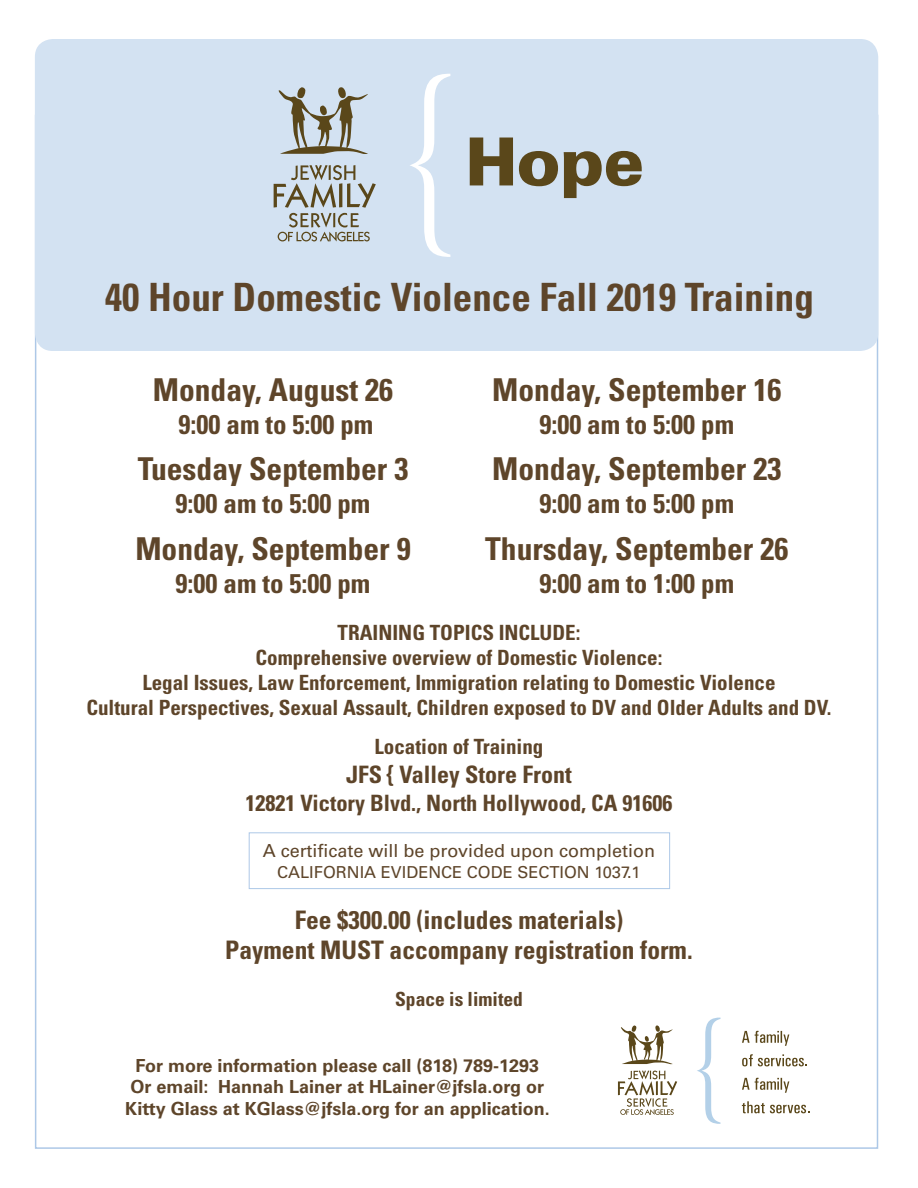
<style>
.page{position:relative;width:918px;height:1188px;background:#fff}
.page>*{position:absolute;margin:0;border:0;box-sizing:border-box;transform-origin:0 0}
.t1{font:700 condensed 39px "Univers";color:#5e452a}
.t2{font:700 condensed 31.5px "Univers";color:#5e452a}
.t3{font:700 condensed 27px "Univers";color:#5e452a}
.t4{font:700 condensed 25.5px "Univers";color:#5e452a}
.t5{font:700 condensed 24px "Univers";color:#5e452a}
.t6{font:700 condensed 22.5px "Univers";color:#5e452a}
.t7{font:700 condensed 21px "Univers";color:#5e452a}
.t8{font:700 condensed 19.5px "Univers";color:#5e452a}
.t9{font:700 18px "Univers";color:#5e452a}
.t10{font:18px "Univers";color:#5e452a}
.t11{font:16.5px "Univers";color:#5e452a}
</style>
<div class="page">
<div style="left:35px;top:39px;width:843px;height:312px;background:#d3e2f2;border-radius:18px"></div>
<svg style="left:697px;top:1018px;width:23px;height:106px"></svg>
<svg style="left:742px;top:1031px;width:47px;height:15px"></svg>
<svg style="left:742px;top:1054px;width:65px;height:12px"></svg>
<svg style="left:742px;top:1078px;width:47px;height:15px"></svg>
<svg style="left:742px;top:1101px;width:68px;height:12px"></svg>
<svg style="left:621px;top:1025px;width:52px;height:39px"></svg>
<svg style="left:618px;top:1071px;width:59px;height:44px"></svg>
<div style="left:249px;top:832px;width:421px;height:57px;border:1px solid #adc8e7"></div>
<svg style="left:410px;top:74px;width:40px;height:183px"></svg>
<svg style="left:279px;top:87px;width:89px;height:67px"></svg>
<svg style="left:274px;top:165px;width:102px;height:76px"></svg>
<svg style="left:470px;top:138px;width:43px;height:47px"></svg>
<svg style="left:519px;top:151px;width:39px;height:35px"></svg>
<svg style="left:564px;top:151px;width:78px;height:47px"></svg>
<p class="t1" style="left:105px;top:273px;width:711px">40 Hour Domestic Violence Fall 2019 Training</p>
<p class="t2" style="left:153px;top:370px;width:242px">Monday, August 26</p>
<p class="t3" style="left:179px;top:407px;width:196px">9:00 am to 5:00 pm</p>
<p class="t2" style="left:138px;top:450px;width:272px">Tuesday September 3</p>
<p class="t3" style="left:176px;top:487px;width:196px">9:00 am to 5:00 pm</p>
<p class="t2" style="left:135px;top:529px;width:277px">Monday, September 9</p>
<p class="t3" style="left:176px;top:566px;width:196px">9:00 am to 5:00 pm</p>
<p class="t2" style="left:492px;top:370px;width:291px">Monday, September 16</p>
<p class="t3" style="left:539px;top:407px;width:196px">9:00 am to 5:00 pm</p>
<p class="t2" style="left:492px;top:450px;width:291px">Monday, September 23</p>
<p class="t3" style="left:539px;top:487px;width:196px">9:00 am to 5:00 pm</p>
<p class="t2" style="left:485px;top:529px;width:305px">Thursday, September 26</p>
<p class="t3" style="left:539px;top:566px;width:196px">9:00 am to 1:00 pm</p>
<p class="t7" style="left:338px;top:619px;width:244px">TRAINING TOPICS INCLUDE:</p>
<p class="t7" style="left:256px;top:645px;width:408px">Comprehensive overview of Domestic Violence:</p>
<p class="t7" style="left:142px;top:670px;width:635px">Legal Issues, Law Enforcement, Immigration relating to Domestic Violence</p>
<p class="t7" style="left:86px;top:695px;width:747px">Cultural Perspectives, Sexual Assault, Children exposed to DV and Older Adults and DV.</p>
<p class="t7" style="left:375px;top:734px;width:170px">Location of Training</p>
<p class="t5" style="left:346px;top:760px;width:227px">JFS { Valley Store Front</p>
<p class="t6" style="left:246px;top:789px;width:428px">12821 Victory Blvd., North Hollywood, CA 91606</p>
<p class="t10" style="left:263px;top:840px;width:394px">A certificate will be provided upon completion</p>
<p class="t11" style="left:277px;top:863px;width:365px">CALIFORNIA EVIDENCE CODE SECTION 1037.1</p>
<p class="t4" style="left:295px;top:904px;width:330px">Fee $300.00 (includes materials)</p>
<p class="t4" style="left:225px;top:934px;width:469px">Payment MUST accompany registration form.</p>
<p class="t8" style="left:395px;top:987px;width:129px">Space is limited</p>
<p class="t9" style="left:135px;top:1055px;width:405px">For more information please call (818) 789-1293</p>
<p class="t9" style="left:130px;top:1076px;width:415px">Or email: Hannah Lainer at HLainer@jfsla.org or</p>
<p class="t9" style="left:125px;top:1098px;width:426px">Kitty Glass at KGlass@jfsla.org for an application.</p>
</div>
